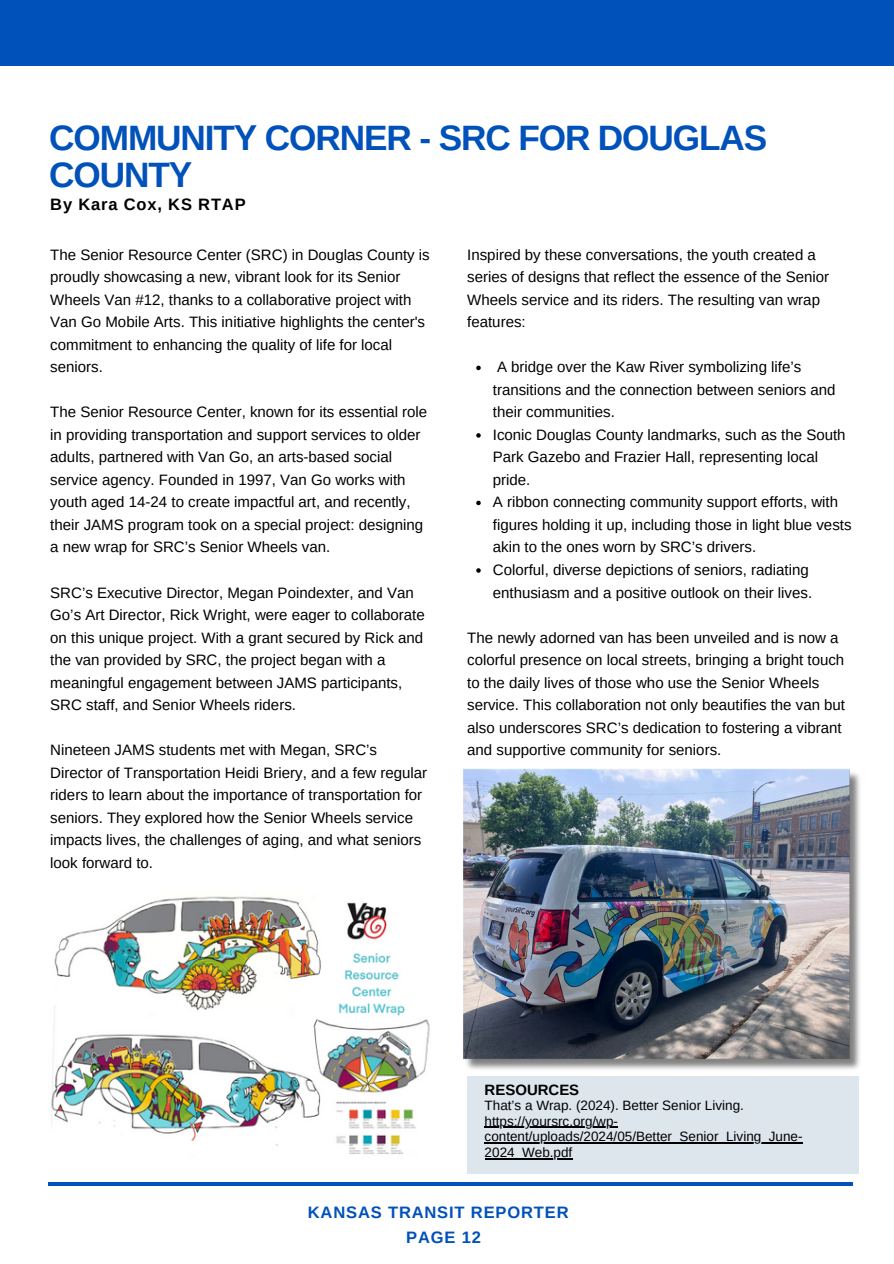
<style>
.page{position:relative;width:894px;height:1264px;background:#fff}
.page>*{position:absolute;margin:0;border:0;box-sizing:border-box;transform-origin:0 0}
.t1{font:700 35.25px/37.2px "Arimo";letter-spacing:-.03em;color:#0051ba}
.t2{font:700 16.5px/24.8px "Arimo";letter-spacing:.05em;color:#0051ba}
.t3{font:700 16.5px "Arimo";letter-spacing:.05em;color:#000}
.t4{font:15px/22.5px "Arimo";color:#000}
.t5{font:700 15px "Arimo";color:#000}
.t6{font:13.5px "Arimo";color:#000}
</style>
<div class="page">
<hr style="left:49px;top:1182px;width:803px;height:3px;background:#0051ba">
<div style="left:0;top:0;width:893px;height:66px;background:#0051ba"></div>
<img style="left:463px;top:768px;width:397px;height:302px">
<img style="left:51px;top:894px;width:379px;height:260px">
<svg style="left:476px;top:365px;width:4px;height:5px"></svg>
<svg style="left:476px;top:433px;width:4px;height:4px"></svg>
<svg style="left:476px;top:500px;width:4px;height:5px"></svg>
<svg style="left:476px;top:568px;width:4px;height:4px"></svg>
<div style="left:467px;top:1076px;width:391px;height:98px;background:#dde5ed"></div>
<hr style="left:484px;top:1126px;width:134px;height:1px;background:#000">
<hr style="left:484px;top:1142px;width:318px;height:1px;background:#000">
<hr style="left:484px;top:1158px;width:88px;height:1px;background:#000">
<h4 class="t1" style="left:49px;top:119px;width:719px">COMMUNITY CORNER - SRC FOR DOUGLAS<br>COUNTY</h4>
<h4 class="t3" style="left:50px;top:195px;width:197px">By Kara Cox, KS RTAP</h4>
<h4 class="t4" style="left:50px;top:243px;width:381px">The Senior Resource Center (SRC) in Douglas County is proudly showcasing a new, vibrant look for its Senior Wheels Van #12, thanks to a collaborative project with Van Go Mobile Arts. This initiative highlights the center's commitment to enhancing the quality of life for local seniors.</h4>
<h4 class="t4" style="left:50px;top:401px;width:378px">The Senior Resource Center, known for its essential role in providing transportation and support services to older adults, partnered with Van Go, an arts-based social service agency. Founded in 1997, Van Go works with youth aged 14-24 to create impactful art, and recently, their JAMS program took on a special project: designing a new wrap for SRC’s Senior Wheels van.</h4>
<p class="t4" style="left:50px;top:581px;width:376px">SRC’s Executive Director, Megan Poindexter, and Van Go’s Art Director, Rick Wright, were eager to collaborate on this unique project. With a grant secured by Rick and the van provided by SRC, the project began with a meaningful engagement between JAMS participants, SRC staff, and Senior Wheels riders.</p>
<h4 class="t4" style="left:50px;top:738px;width:378px">Nineteen JAMS students met with Megan, SRC’s Director of Transportation Heidi Briery, and a few regular riders to learn about the importance of transportation for seniors. They explored how the Senior Wheels service impacts lives, the challenges of aging, and what seniors look forward to.</h4>
<p class="t4" style="left:467px;top:243px;width:363px">Inspired by these conversations, the youth created a series of designs that reflect the essence of the Senior Wheels service and its riders. The resulting van wrap features:</p>
<p class="t4" style="left:492px;top:356px;width:344px">A bridge over the Kaw River symbolizing life’s transitions and the connection between seniors and their communities.</p>
<p class="t4" style="left:492px;top:423px;width:354px">Iconic Douglas County landmarks, such as the South<br>Park Gazebo and Frazier Hall, representing local pride.</p>
<p class="t4" style="left:492px;top:491px;width:360px">A ribbon connecting community support efforts, with figures holding it up, including those in light blue vests akin to the ones worn by SRC’s drivers.</p>
<h4 class="t4" style="left:492px;top:558px;width:321px">Colorful, diverse depictions of seniors, radiating enthusiasm and a positive outlook on their lives.</h4>
<p class="t4" style="left:467px;top:626px;width:379px">The newly adorned van has been unveiled and is now a colorful presence on local streets, bringing a bright touch to the daily lives of those who use the Senior Wheels service. This collaboration not only beautifies the van but also underscores SRC’s dedication to fostering a vibrant and supportive community for seniors.</p>
<p class="t5" style="left:484px;top:1081px;width:96px">RESOURCES</p>
<h2 class="t6" style="left:484px;top:1097px;width:261px">That’s a Wrap. (2024). Better Senior Living.</h2>
<p class="t6" style="left:484px;top:1113px;width:135px">https://yoursrc.org/wp-</p>
<p class="t6" style="left:484px;top:1128px;width:319px">content/uploads/2024/05/Better_Senior_Living_June-</p>
<h2 class="t6" style="left:484px;top:1144px;width:89px">2024_Web.pdf</h2>
<h3 class="t2" style="left:406px;top:1199px;width:164px;text-indent:-98px">KANSAS TRANSIT REPORTER<br>PAGE 12</h3>
</div>
